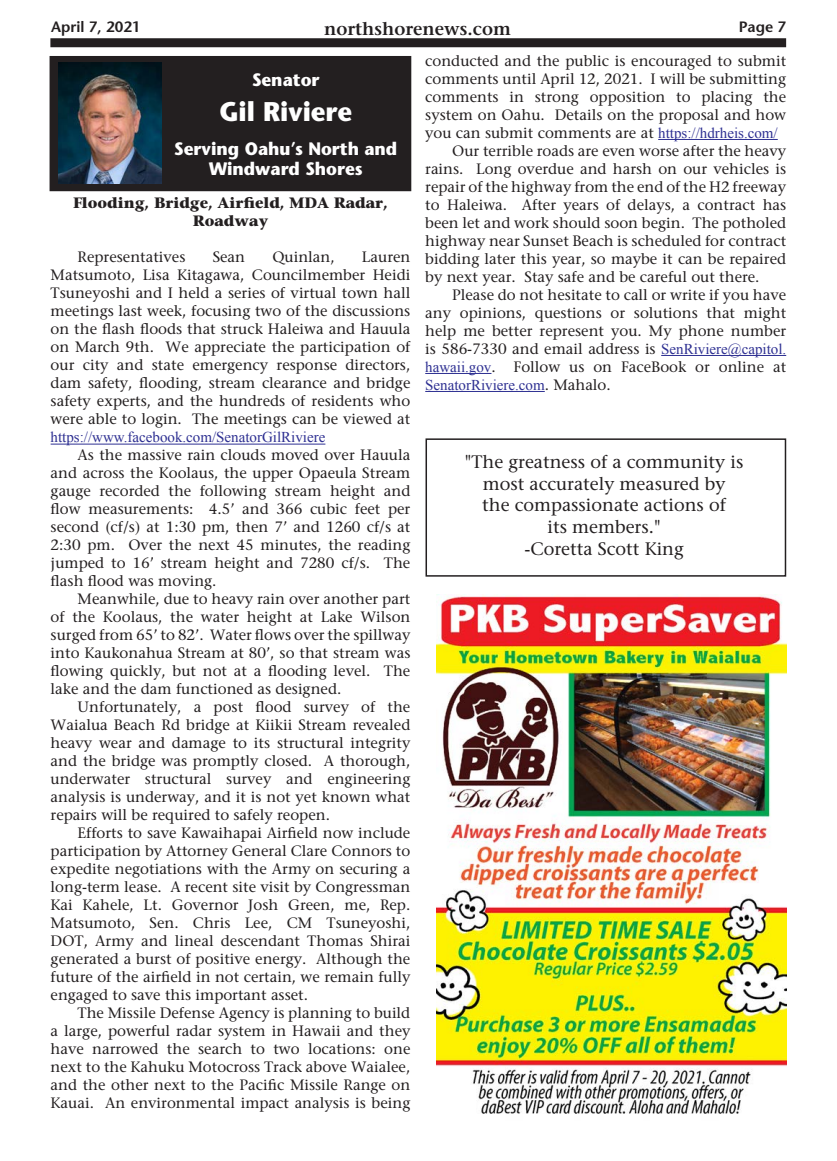
<style>
.page{position:relative;width:837px;height:1161px;background:#fff}
.page>*{position:absolute;margin:0;border:0;box-sizing:border-box;transform-origin:0 0}
.Body_text{font:700 27px "Stone Sans";color:#fff;scale:.95 1}
.Body_text-2{font:18px "Stone Serif";color:#231f20}
.Body_text-3{font:700 18px/19.5px "Stone Sans";color:#fff;text-align:center;scale:.95 1}
.t1{font:600 18px "Stone Serif";color:#231f20}
.No_Spacing{font:15px/18px "Stone Serif";color:#231f20;text-align:justify}
.No_Spacing-2{font:700 15px/18px "Stone Serif";color:#231f20;text-align:center}
.t2{font:600 15px "Stone Sans";color:#231f20}
.s1{font-family:"Times New Roman";color:#2e3092}
</style>
<div class="page">
<div style="left:50px;top:38px;width:736px;height:9px;background:#231f20"></div>
<div style="left:50px;top:56px;width:361px;height:135px;background:#231f20"></div>
<div style="left:426px;top:438px;width:360px;height:139px;border:2px solid #231f20"></div>
<hr style="left:51px;top:444px;width:274px;height:1px;background:#2e3092">
<hr style="left:658px;top:139px;width:120px;height:1px;background:#2e3092">
<hr style="left:661px;top:355px;width:125px;height:1px;background:#2e3092">
<hr style="left:425px;top:373px;width:66px;height:1px;background:#2e3092">
<hr style="left:425px;top:391px;width:120px;height:1px;background:#2e3092">
<img style="left:58px;top:63px;width:104px;height:121px">
<img style="left:436px;top:595px;width:351px;height:519px">
<p class="t2" style="left:51px;top:18px;width:91px">April 7, 2021</p>
<p class="t1" style="left:324px;top:17px;width:188px">northshorenews.com</p>
<p class="t2" style="left:739px;top:18px;width:49px">Page 7</p>
<p class="Body_text-3" style="left:252px;top:70px;width:73px">Senator</p>
<p class="Body_text" style="left:219px;top:94px;width:141px">Gil Riviere</p>
<p class="Body_text-3" style="left:174px;top:139px;width:236px">Serving Oahu’s North and<br>Windward Shores</p>
<p class="No_Spacing" style="left:425px;top:52px;width:362px">conducted and the public is encouraged to submit comments until April 12, 2021. I will be submitting comments in strong opposition to placing the system on Oahu. Details on the proposal and how you can submit comments are at <span class="s1">https://hdrheis.com/</span></p>
<p class="No_Spacing" style="left:425px;top:142px;width:363px;text-indent:27px">Our terrible roads are even worse after the heavy rains. Long overdue and harsh on our vehicles is repair of the highway from the end of the H2 freeway to Haleiwa. After years of delays, a contract has been let and work should soon begin. The potholed highway near Sunset Beach is scheduled for contract bidding later this year, so maybe it can be repaired by next year. Stay safe and be careful out there.</p>
<p class="No_Spacing" style="left:425px;top:286px;width:363px;text-indent:27px">Please do not hesitate to call or write if you have any opinions, questions or solutions that might help me better represent you. My phone number is 586-7330 and email address is <span class="s1">SenRiviere@capitol. hawaii.gov</span>. Follow us on FaceBook or online at <span class="s1">SenatorRiviere.com</span>. Mahalo.</p>
<p class="No_Spacing-2" style="left:73px;top:194px;width:316px">Flooding, Bridge, Airfield, MDA Radar,<br>Roadway</p>
<p class="No_Spacing" style="left:78px;top:248px;width:109px">Representatives</p>
<p class="No_Spacing" style="left:213px;top:248px;width:34px">Sean</p>
<p class="No_Spacing" style="left:272px;top:248px;width:64px">Quinlan,</p>
<p class="No_Spacing" style="left:51px;top:248px;width:361px;text-indent:311px">Lauren Matsumoto, Lisa Kitagawa, Councilmember Heidi Tsuneyoshi and I held a series of virtual town hall meetings last week, focusing two of the discussions on the flash floods that struck Haleiwa and Hauula on March 9th. We appreciate the participation of our city and state emergency response directors, dam safety, flooding, stream clearance and bridge safety experts, and the hundreds of residents who were able to login. The meetings can be viewed at <span class="s1">https://www.facebook.com/SenatorGilRiviere</span></p>
<p class="No_Spacing" style="left:51px;top:446px;width:361px;text-indent:27px">As the massive rain clouds moved over Hauula and across the Koolaus, the upper Opaeula Stream gauge recorded the following stream height and flow measurements: 4.5’ and 366 cubic feet per second (cf/s) at 1:30 pm, then 7’ and 1260 cf/s at 2:30 pm. Over the next 45 minutes, the reading jumped to 16’ stream height and 7280 cf/s. The flash flood was moving.</p>
<p class="No_Spacing" style="left:51px;top:590px;width:361px;text-indent:27px">Meanwhile, due to heavy rain over another part of the Koolaus, the water height at Lake Wilson surged from 65’ to 82’. Water flows over the spillway into Kaukonahua Stream at 80’, so that stream was flowing quickly, but not at a flooding level. The lake and the dam functioned as designed.</p>
<p class="No_Spacing" style="left:51px;top:698px;width:361px;text-indent:27px">Unfortunately, a post flood survey of the Waialua Beach Rd bridge at Kiikii Stream revealed heavy wear and damage to its structural integrity and the bridge was promptly closed. A thorough, underwater structural survey and engineering analysis is underway, and it is not yet known what repairs will be required to safely reopen.</p>
<p class="No_Spacing" style="left:51px;top:824px;width:361px;text-indent:27px">Efforts to save Kawaihapai Airfield now include participation by Attorney General Clare Connors to expedite negotiations with the Army on securing a long-term lease. A recent site visit by Congressman Kai Kahele, Lt. Governor Josh Green, me, Rep.<br>Matsumoto, Sen. Chris Lee, CM Tsuneyoshi, DOT, Army and lineal descendant Thomas Shirai generated a burst of positive energy. Although the future of the airfield in not certain, we remain fully engaged to save this important asset.</p>
<p class="No_Spacing" style="left:51px;top:1004px;width:361px;text-indent:27px">The Missile Defense Agency is planning to build a large, powerful radar system in Hawaii and they have narrowed the search to two locations: one next to the Kahuku Motocross Track above Waialee, and the other next to the Pacific Missile Range on Kauai. An environmental impact analysis is being</p>
<p class="Body_text-2" style="left:465px;top:451px;width:280px">"The greatness of a community is</p>
<p class="Body_text-2" style="left:483px;top:472px;width:244px">most accurately measured by</p>
<p class="Body_text-2" style="left:482px;top:494px;width:245px">the compassionate actions of</p>
<p class="Body_text-2" style="left:547px;top:516px;width:115px">its members."</p>
<p class="Body_text-2" style="left:524px;top:537px;width:161px">-Coretta Scott King</p>
</div>
